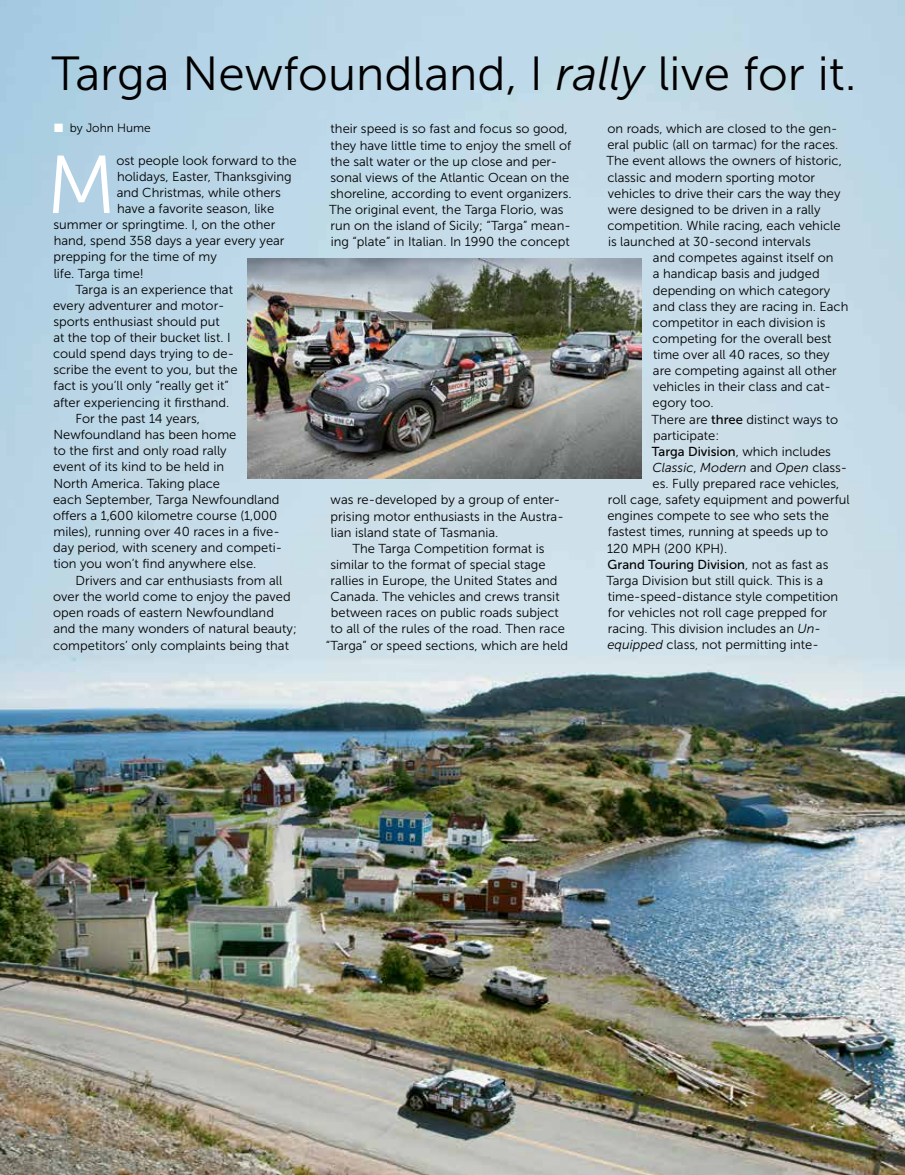
<style>
.page{position:relative;width:905px;height:1175px;background:#fff}
.page>*{position:absolute;margin:0;border:0;box-sizing:border-box;transform-origin:0 0}
.t1{font:81.75px "Museo Sans 300";color:#fff}
.t2{font:47.7px "Museo Sans 300";color:#000}
.t3{font:12.9px/16.2px "Museo Sans 300";color:#000}
.t4{font:12.9px "Museo Sans 500";color:#000}
.t5{font:italic 12.9px "Museo Sans 300";color:#000}
.t6{font:12px "Museo Sans 300";color:#000}
.s1{font-style:italic}
.s2{color:#fff}
.s3{font-family:"Museo Sans 500"}
.s4{font-style:normal}
.s5{font-family:"Museo Sans 300"}
</style>
<div class="page">
<img style="left:0;top:0;width:904px;height:1174px">
<img style="left:248px;top:258px;width:393px;height:220px">
<h2 class="t2" style="left:52px;top:48px;width:806px">Targa Newfoundland, I <span class="s1">rally</span> live for it.</h2>
<p class="t3" style="left:329px;top:121px;width:244px">their speed is so fast and focus so good, they have little time to enjoy the smell of the salt water or the up close and per&shy;sonal views of the Atlantic Ocean on the shoreline, according to event organizers.<br>The original event, the Targa Florio, was run on the island of Sicily; “Targa” mean&shy;ing “plate” in Italian. In 1990 the concept</p>
<p class="t6" style="left:54px;top:122px;width:98px"><span class="s2">■</span> by John Hume</p>
<h1 class="t1" style="left:46px;top:141px;width:71px">M</h1>
<p class="t3" style="left:116px;top:152px;width:182px">ost people look forward to the</p>
<p class="t3" style="left:606px;top:121px;width:237px">on roads, which are closed to the gen&shy;eral public (all on tarmac) for the races.<br>The event allows the owners of historic, classic and modern sporting motor vehicles to drive their cars the way they were designed to be driven in a rally competition. While racing, each vehicle is launched at 30-second intervals</p>
<p class="t3" style="left:653px;top:250px;width:182px">and competes against itself on</p>
<p class="t3" style="left:653px;top:266px;width:168px">a handicap basis and judged</p>
<p class="t3" style="left:652px;top:282px;width:179px">depending on which category</p>
<p class="t3" style="left:653px;top:298px;width:197px">and class they are racing in. Each</p>
<p class="t3" style="left:652px;top:314px;width:174px">competitor in each division is</p>
<p class="t3" style="left:652px;top:330px;width:180px">competing for the overall best</p>
<p class="t3" style="left:653px;top:346px;width:178px">time over all 40 races, so they</p>
<p class="t3" style="left:653px;top:363px;width:185px">are competing against all other</p>
<p class="t3" style="left:653px;top:379px;width:179px">vehicles in their class and cat-</p>
<p class="t3" style="left:652px;top:395px;width:63px">egory too.</p>
<p class="t3" style="left:651px;top:411px;width:188px">There are <span class="s3">three</span> distinct ways to</p>
<p class="t3" style="left:653px;top:427px;width:68px">participate:</p>
<p class="t3" style="left:651px;top:443px;width:181px"><span class="s3">Targa Division</span>, which includes</p>
<p class="t5" style="left:652px;top:460px;width:196px">Classic<span class="s4">,</span> Modern <span class="s4">and</span> Open <span class="s4">class-</span></p>
<p class="t3" style="left:652px;top:475px;width:188px">es. Fully prepared race vehicles,</p>
<p class="t3" style="left:607px;top:492px;width:243px">roll cage, safety equipment and powerful</p>
<p class="t3" style="left:607px;top:508px;width:223px">engines compete to see who sets the</p>
<p class="t3" style="left:608px;top:524px;width:222px">fastest times, running at speeds up to</p>
<p class="t3" style="left:607px;top:540px;width:122px">120 MPH (200 KPH).</p>
<p class="t4" style="left:607px;top:557px;width:222px">Grand Touring Division<span class="s5">, not as fast as</span></p>
<p class="t3" style="left:606px;top:572px;width:233px">Targa Division but still quick. This is a time-speed-distance style competition for vehicles not roll cage prepped for racing. This division includes an <span class="s1">Un&shy;equipped</span> class, not permitting inte-</p>
<p class="t3" style="left:117px;top:168px;width:176px">holidays, Easter, Thanksgiving</p>
<p class="t3" style="left:117px;top:184px;width:166px">and Christmas, while others</p>
<p class="t3" style="left:117px;top:201px;width:159px">have a favorite season, like</p>
<p class="t3" style="left:53px;top:217px;width:223px">summer or springtime. I, on the other</p>
<p class="t3" style="left:54px;top:233px;width:232px">hand, spend 358 days a year every year</p>
<p class="t3" style="left:53px;top:249px;width:165px">prepping for the time of my</p>
<p class="t3" style="left:54px;top:265px;width:92px">life. Targa time!</p>
<p class="t3" style="left:75px;top:281px;width:159px">Targa is an experience that</p>
<p class="t3" style="left:53px;top:297px;width:173px">every adventurer and motor-</p>
<p class="t3" style="left:53px;top:313px;width:168px">sports enthusiast should put</p>
<p class="t3" style="left:53px;top:330px;width:179px">at the top of their bucket list. I</p>
<p class="t3" style="left:53px;top:346px;width:182px">could spend days trying to de-</p>
<p class="t3" style="left:53px;top:362px;width:186px">scribe the event to you, but the</p>
<p class="t3" style="left:54px;top:378px;width:177px">fact is you’ll only “really get it”</p>
<p class="t3" style="left:53px;top:394px;width:177px">after experiencing it firsthand.</p>
<p class="t3" style="left:75px;top:410px;width:126px">For the past 14 years,</p>
<p class="t3" style="left:53px;top:426px;width:184px">Newfoundland has been home</p>
<p class="t3" style="left:53px;top:443px;width:175px">to the first and only road rally</p>
<p class="t3" style="left:53px;top:459px;width:172px">event of its kind to be held in</p>
<p class="t3" style="left:53px;top:475px;width:168px">North America. Taking place</p>
<p class="t3" style="left:53px;top:491px;width:228px">each September, Targa Newfoundland</p>
<p class="t3" style="left:53px;top:507px;width:226px">offers a 1,600 kilometre course (1,000</p>
<p class="t3" style="left:53px;top:524px;width:228px">miles), running over 40 races in a five-</p>
<p class="t3" style="left:53px;top:540px;width:230px">day period, with scenery and competi-</p>
<p class="t3" style="left:53px;top:556px;width:204px">tion you won’t find anywhere else.</p>
<p class="t3" style="left:75px;top:572px;width:208px">Drivers and car enthusiasts from all</p>
<p class="t3" style="left:53px;top:588px;width:239px">over the world come to enjoy the paved</p>
<p class="t3" style="left:53px;top:604px;width:222px">open roads of eastern Newfoundland</p>
<p class="t3" style="left:53px;top:621px;width:245px">and the many wonders of natural beauty;</p>
<p class="t3" style="left:53px;top:637px;width:237px">competitors’ only complaints being that</p>
<p class="t3" style="left:330px;top:492px;width:234px">was re-developed by a group of enter&shy;prising motor enthusiasts in the Austra&shy;lian island state of Tasmania.</p>
<p class="t3" style="left:352px;top:540px;width:193px">The Targa Competition format is</p>
<p class="t3" style="left:330px;top:556px;width:216px">similar to the format of special stage</p>
<p class="t3" style="left:330px;top:572px;width:228px">rallies in Europe, the United States and</p>
<p class="t3" style="left:330px;top:589px;width:231px">Canada. The vehicles and crews transit</p>
<p class="t3" style="left:331px;top:605px;width:229px">between races on public roads subject</p>
<p class="t3" style="left:330px;top:621px;width:236px">to all of the rules of the road. Then race</p>
<p class="t3" style="left:326px;top:637px;width:244px">“Targa” or speed sections, which are held</p>
</div>
